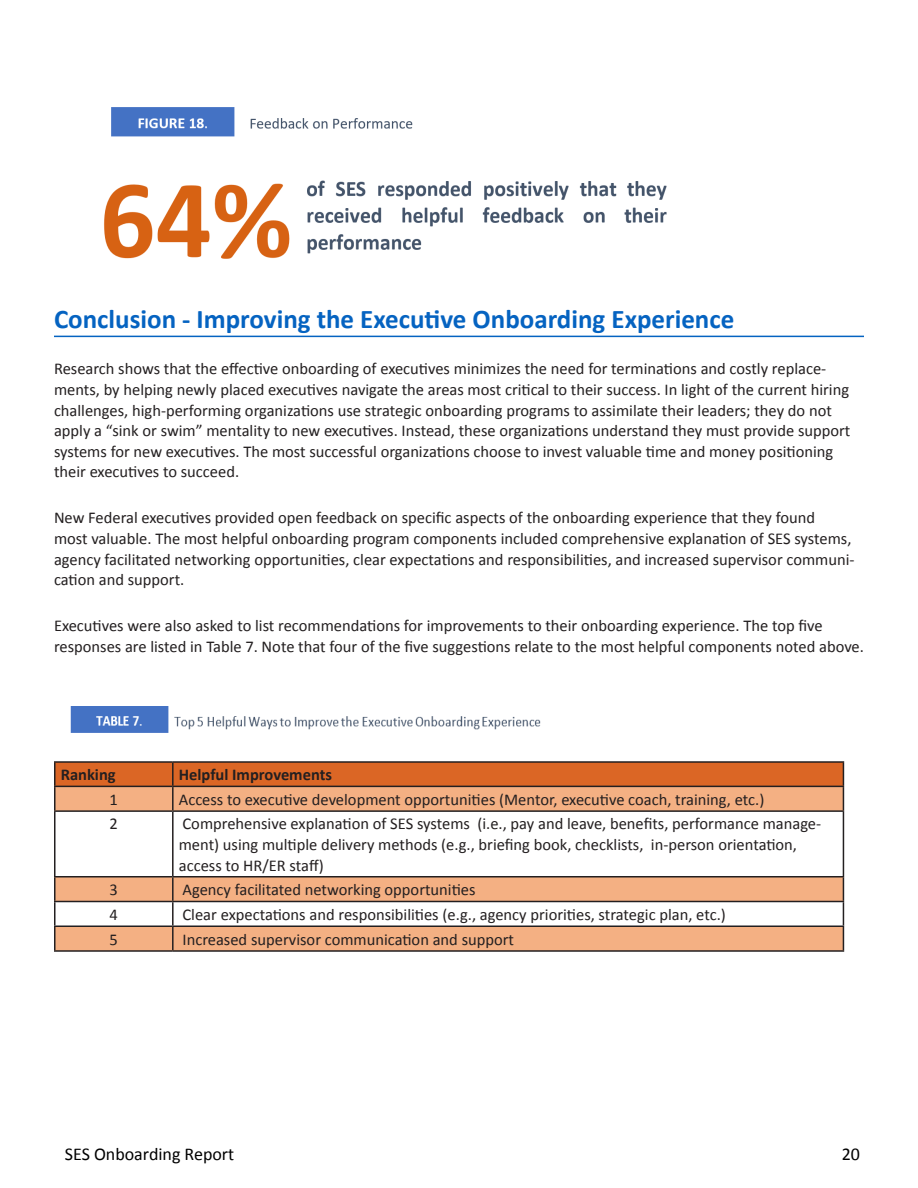
<style>
.page{position:relative;width:918px;height:1188px;background:#fff}
.page>*{position:absolute;margin:0;border:0;box-sizing:border-box;transform-origin:0 0}
.t1{font:700 27px "Calibri";color:#0563c1}
.t2{font:18px "Calibri";color:#000}
.t3{font:16.5px/20.7px "Calibri";color:#231f20}
.t4{font:700 16.5px "Calibri";color:#231f20}
</style>
<div class="page">
<hr style="left:54px;top:336px;width:810px;height:1px;background:#0563c1">
<div style="left:55px;top:762px;width:118px;height:24px;background:#db6625"></div>
<div style="left:173px;top:762px;width:670px;height:24px;background:#db6625"></div>
<div style="left:55px;top:786px;width:118px;height:25px;background:#f4b083"></div>
<div style="left:173px;top:786px;width:670px;height:25px;background:#f4b083"></div>
<div style="left:55px;top:877px;width:118px;height:25px;background:#f4b083"></div>
<div style="left:173px;top:877px;width:670px;height:25px;background:#f4b083"></div>
<div style="left:55px;top:926px;width:118px;height:25px;background:#f4b083"></div>
<div style="left:173px;top:926px;width:670px;height:25px;background:#f4b083"></div>
<hr style="left:54px;top:761px;width:119px;height:2px;background:#231f20">
<hr style="left:54px;top:763px;width:2px;height:23px;background:#231f20">
<hr style="left:173px;top:761px;width:671px;height:2px;background:#231f20">
<hr style="left:172px;top:763px;width:2px;height:23px;background:#231f20">
<hr style="left:54px;top:786px;width:119px;height:1px;background:#231f20">
<hr style="left:54px;top:787px;width:2px;height:23px;background:#231f20">
<hr style="left:173px;top:786px;width:671px;height:1px;background:#231f20">
<hr style="left:172px;top:787px;width:2px;height:23px;background:#231f20">
<svg style="left:843px;top:763px;width:1px;height:47px"></svg>
<hr style="left:54px;top:810px;width:119px;height:2px;background:#231f20">
<hr style="left:54px;top:812px;width:2px;height:64px;background:#231f20">
<hr style="left:173px;top:810px;width:671px;height:2px;background:#231f20">
<hr style="left:172px;top:812px;width:2px;height:64px;background:#231f20">
<hr style="left:843px;top:812px;width:1px;height:64px;background:#231f20">
<hr style="left:54px;top:876px;width:119px;height:2px;background:#231f20">
<hr style="left:54px;top:878px;width:2px;height:23px;background:#231f20">
<hr style="left:173px;top:876px;width:671px;height:2px;background:#231f20">
<hr style="left:172px;top:878px;width:2px;height:23px;background:#231f20">
<hr style="left:54px;top:901px;width:119px;height:1px;background:#231f20">
<hr style="left:54px;top:902px;width:2px;height:24px;background:#231f20">
<hr style="left:173px;top:901px;width:671px;height:1px;background:#231f20">
<hr style="left:172px;top:902px;width:2px;height:24px;background:#231f20">
<hr style="left:54px;top:926px;width:119px;height:1px;background:#231f20">
<hr style="left:54px;top:927px;width:2px;height:23px;background:#231f20">
<hr style="left:173px;top:926px;width:671px;height:1px;background:#231f20">
<hr style="left:172px;top:927px;width:2px;height:23px;background:#231f20">
<svg style="left:843px;top:878px;width:1px;height:72px"></svg>
<hr style="left:54px;top:950px;width:119px;height:2px;background:#231f20">
<hr style="left:173px;top:950px;width:671px;height:2px;background:#231f20">
<img style="left:104px;top:107px;width:563px;height:152px">
<img style="left:70px;top:706px;width:471px;height:27px">
<h2 class="t1" style="left:54px;top:302px;width:682px">Conclusion - Improving the Executive Onboarding Experience</h2>
<p class="t3" style="left:54px;top:358px;width:798px">Research shows that the effective onboarding of executives minimizes the need for terminations and costly replace&shy;ments, by helping newly placed executives navigate the areas most critical to their success. In light of the current hiring challenges, high-performing organizations use strategic onboarding programs to assimilate their leaders; they do not apply a “sink or swim” mentality to new executives. Instead, these organizations understand they must provide support systems for new executives. The most successful organizations choose to invest valuable time and money positioning their executives to succeed.</p>
<p class="t3" style="left:54px;top:508px;width:802px">New Federal executives provided open feedback on specific aspects of the onboarding experience that they found<br>most valuable. The most helpful onboarding program components included comprehensive explanation of SES systems, agency facilitated networking opportunities, clear expectations and responsibilities, and increased supervisor communi&shy;cation and support.</p>
<p class="t3" style="left:54px;top:616px;width:812px">Executives were also asked to list recommendations for improvements to their onboarding experience. The top five responses are listed in Table 7. Note that four of the five suggestions relate to the most helpful components noted above.</p>
<p class="t4" style="left:61px;top:764px;width:56px">Ranking</p>
<p class="t4" style="left:179px;top:764px;width:155px">Helpful Improvements</p>
<p class="t3" style="left:110px;top:789px;width:10px">1</p>
<p class="t3" style="left:179px;top:789px;width:587px">Access to executive development opportunities (Mentor, executive coach, training, etc.)</p>
<p class="t3" style="left:110px;top:814px;width:10px">2</p>
<p class="t3" style="left:179px;top:814px;width:644px">Comprehensive explanation of SES systems (i.e., pay and leave, benefits, performance manage&shy;ment) using multiple delivery methods (e.g., briefing book, checklists, in-person orientation, access to HR/ER staff)</p>
<p class="t3" style="left:110px;top:879px;width:10px">3</p>
<p class="t3" style="left:183px;top:879px;width:295px">Agency facilitated networking opportunities</p>
<p class="t3" style="left:110px;top:904px;width:10px">4</p>
<p class="t3" style="left:183px;top:904px;width:545px">Clear expectations and responsibilities (e.g., agency priorities, strategic plan, etc.)</p>
<p class="t3" style="left:110px;top:929px;width:10px">5</p>
<p class="t3" style="left:183px;top:929px;width:333px">Increased supervisor communication and support</p>
<p class="t2" style="left:65px;top:1143px;width:171px">SES Onboarding Report</p>
<p class="t2" style="left:842px;top:1143px;width:20px">20</p>
</div>
